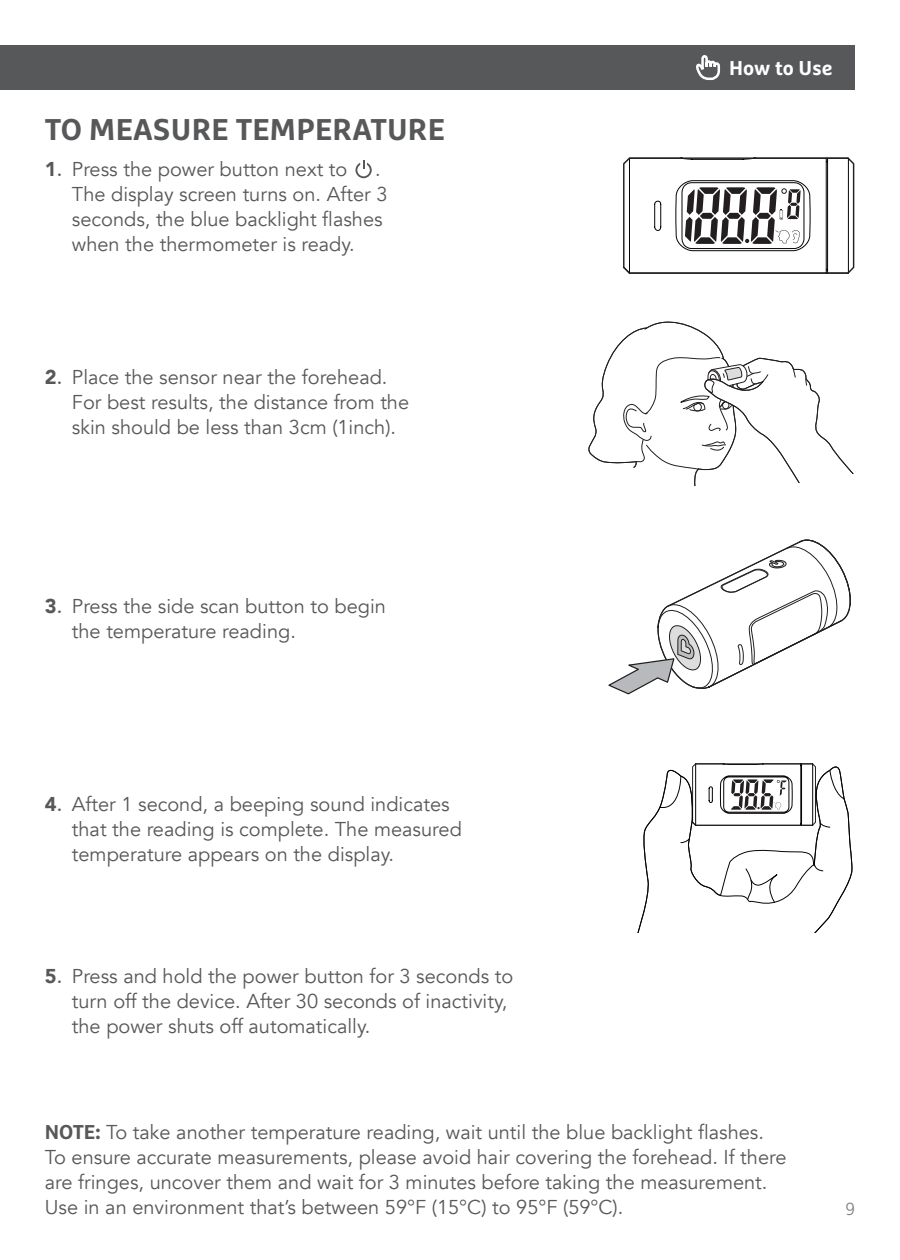
<style>
.page{position:relative;width:900px;height:1260px;background:#fff}
.page>*{position:absolute;margin:0;border:0;box-sizing:border-box;transform-origin:0 0}
.Content__Title{font:700 30px "Marselis OT";letter-spacing:.01em;color:#57585a}
.t1{font:20px/25px "Avenir";color:#57585a}
.t2{font:700 20px "Marselis OT";color:#fff}
.t3{font:300 17.5px "Marselis OT";color:#828487}
.s1{font-weight:900}
.s2{font-weight:500}
.s3{font-family:"Marselis OT";font-weight:700}
</style>
<div class="page">
<div style="left:0;top:45px;width:855px;height:45px;background:#57585a"></div>
<svg style="left:696px;top:55px;width:24px;height:25px"></svg>
<svg style="left:623px;top:157px;width:232px;height:117px"></svg>
<svg style="left:355px;top:160px;width:17px;height:18px"></svg>
<svg style="left:588px;top:321px;width:266px;height:165px"></svg>
<svg style="left:608px;top:539px;width:243px;height:156px"></svg>
<svg style="left:637px;top:763px;width:215px;height:169px"></svg>
<p class="Content__Title" style="left:45px;top:111px;width:401px">TO MEASURE TEMPERATURE</p>
<p class="t1" style="left:45px;top:157px;width:304px"><span class="s1">1</span><span class="s2">.</span> Press the power button next to</p>
<p class="t1" style="left:72px;top:157px;width:317px;text-indent:303px">.<br>The display screen turns on. After 3 seconds, the blue backlight flashes when the thermometer is ready.</p>
<p class="t1" style="left:72px;top:364px;width:339px;text-indent:-27px"><span class="s1">2</span><span class="s2">.</span> Place the sensor near the forehead.<br>For best results, the distance from the skin should be less than 3cm (1inch).</p>
<p class="t2" style="left:729px;top:56px;width:105px">How to Use</p>
<p class="t1" style="left:72px;top:594px;width:316px;text-indent:-27px"><span class="s1">3</span><span class="s2">.</span> Press the side scan button to begin the temperature reading.</p>
<p class="t1" style="left:72px;top:792px;width:391px;text-indent:-27px"><span class="s1">4</span><span class="s2">.</span> After 1 second, a beeping sound indicates that the reading is complete. The measured temperature appears on the display.</p>
<p class="t1" style="left:72px;top:964px;width:443px;text-indent:-27px"><span class="s1">5</span><span class="s2">.</span> Press and hold the power button for 3 seconds to turn off the device. After 30 seconds of inactivity, the power shuts off automatically.</p>
<p class="t1" style="left:45px;top:1120px;width:743px"><span class="s3">NOTE:</span> To take another temperature reading, wait until the blue backlight flashes.<br>To ensure accurate measurements, please avoid hair covering the forehead. If there are fringes, uncover them and wait for 3 minutes before taking the measurement.<br>Use in an environment that’s between 59°F (15°C) to 95°F (59°C).</p>
<p class="t3" style="left:845px;top:1198px;width:11px">9</p>
</div>
